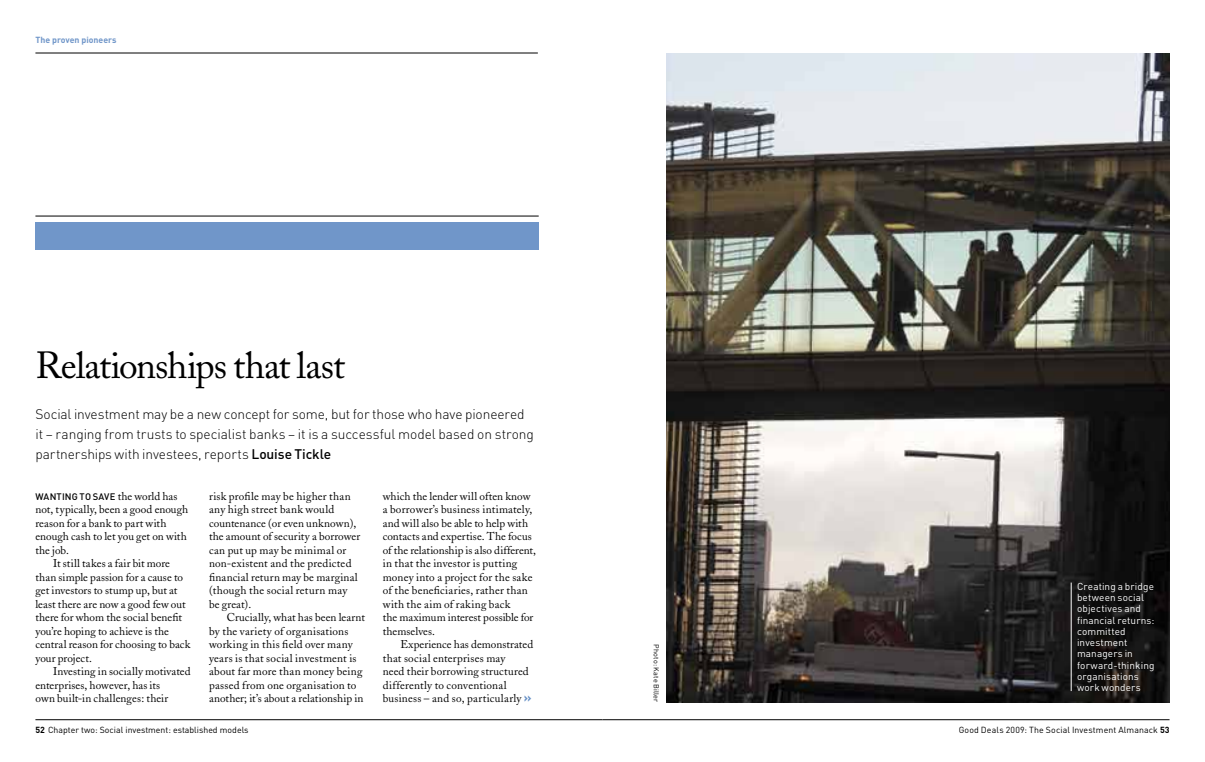
<style>
.page{position:relative;width:1205px;height:762px;background:#fff}
.page>*{position:absolute;margin:0;border:0;box-sizing:border-box;transform-origin:0 0}
.t1{font:37.5px "Adobe Caslon";letter-spacing:-.025em;color:#000}
.t2{font:300 13.75px/20.2px "DIN";letter-spacing:-.005em;color:#000}
.t3{font:11.25px/13.5px "Adobe Caslon";letter-spacing:.01em;color:#000}
.t4{font:10px/11.2px "DIN";letter-spacing:.01em;color:#fff}
.t5{font:500 9.38px "DIN";color:#000}
.t6{font:8.75px "DIN";color:#000}
.t7{font:700 8.75px "DIN";color:#7096c9}
.t8{font:7.25px "DIN";letter-spacing:.02em;color:#000}
.s1{font-weight:500}
.s2{font-family:"DIN";font-weight:700;font-size:12.5px;color:#6690c6}
.s3{font-weight:700}
</style>
<div class="page">
<hr style="left:35px;top:719px;width:567px;height:1px;background:#000">
<hr style="left:602px;top:719px;width:567px;height:1px;background:#000">
<img style="left:666px;top:53px;width:503px;height:649px">
<hr style="left:35px;top:53px;width:503px;height:1px;background:#000">
<hr style="left:35px;top:216px;width:504px;height:1px;background:#000">
<div style="left:35px;top:223px;width:504px;height:27px;background:#7096c9"></div>
<hr style="left:1071px;top:582px;width:1px;height:109px;background:#fff">
<p class="t7" style="left:35px;top:34px;width:83px">The proven pioneers</p>
<h1 class="t1" style="left:35px;top:343px;width:311px">Relationships that last</h1>
<p class="t2" style="left:35px;top:403px;width:500px">Social investment may be a new concept for some, but for those who have pioneered it – ranging from trusts to specialist banks – it is a successful model based on strong partnerships with investees, reports <span class="s1">LOUISE TICKLE</span></p>
<p class="t5" style="left:35px;top:490px;width:11px">WANTING</p>
<p class="t5" style="left:80px;top:490px;width:16px">TO SAVE</p>
<p class="t3" style="left:118px;top:489px;width:61px">the world has</p>
<p class="t3" style="left:35px;top:503px;width:154px">not, typically, been a good enough</p>
<p class="t3" style="left:35px;top:516px;width:132px">reason for a bank to part with</p>
<p class="t3" style="left:35px;top:530px;width:153px">enough cash to let you get on with</p>
<p class="t3" style="left:35px;top:543px;width:35px">the job.</p>
<p class="t3" style="left:53px;top:557px;width:118px">It still takes a fair bit more</p>
<p class="t3" style="left:35px;top:570px;width:149px">than simple passion for a cause to</p>
<p class="t3" style="left:35px;top:584px;width:144px">get investors to stump up, but at</p>
<p class="t3" style="left:35px;top:597px;width:152px">least there are now a good few out</p>
<p class="t3" style="left:35px;top:611px;width:148px">there for whom the social benefit</p>
<p class="t3" style="left:35px;top:624px;width:135px">you’re hoping to achieve is the</p>
<p class="t3" style="left:35px;top:638px;width:156px">central reason for choosing to back</p>
<p class="t3" style="left:35px;top:651px;width:58px">your project.</p>
<p class="t3" style="left:53px;top:665px;width:139px">Investing in socially motivated</p>
<p class="t3" style="left:35px;top:678px;width:126px">enterprises, however, has its</p>
<p class="t3" style="left:35px;top:692px;width:134px">own built-in challenges: their</p>
<p class="t3" style="left:209px;top:489px;width:153px">risk profile may be higher than any high street bank would countenance (or even unknown), the amount of security a borrower can put up may be minimal or non-existent and the predicted financial return may be marginal (though the social return may be great).</p>
<p class="t3" style="left:209px;top:611px;width:157px;text-indent:18px">Crucially, what has been learnt by the variety of organisations working in this field over many years is that social investment is about far more than money being passed from one organisation to another; it’s about a relationship in</p>
<p class="t3" style="left:383px;top:489px;width:155px">which the lender will often know a borrower’s business intimately, and will also be able to help with contacts and expertise. The focus of the relationship is also different, in that the investor is putting money into a project for the sake of the beneficiaries, rather than with the aim of raking back<br>the maximum interest possible for themselves.</p>
<p class="t3" style="left:383px;top:638px;width:152px;text-indent:18px">Experience has demonstrated that social enterprises may<br>need their borrowing structured differently to conventional business – and so, particularly <span class="s2">»</span></p>
<p class="t8" style="left:661px;top:644px;width:59px;rotate:90deg">Photo: Kate Biller</p>
<p class="t4" style="left:1077px;top:580px;width:79px">Creating a bridge between social objectives and financial returns: committed investment managers in forward-thinking organisations work wonders</p>
<p class="t6" style="left:35px;top:724px;width:215px"><span class="s3">52</span> Chapter two: Social investment: established models</p>
<p class="t6" style="left:959px;top:724px;width:212px">Good Deals 2009: The Social Investment Almanack <span class="s3">53</span></p>
</div>
